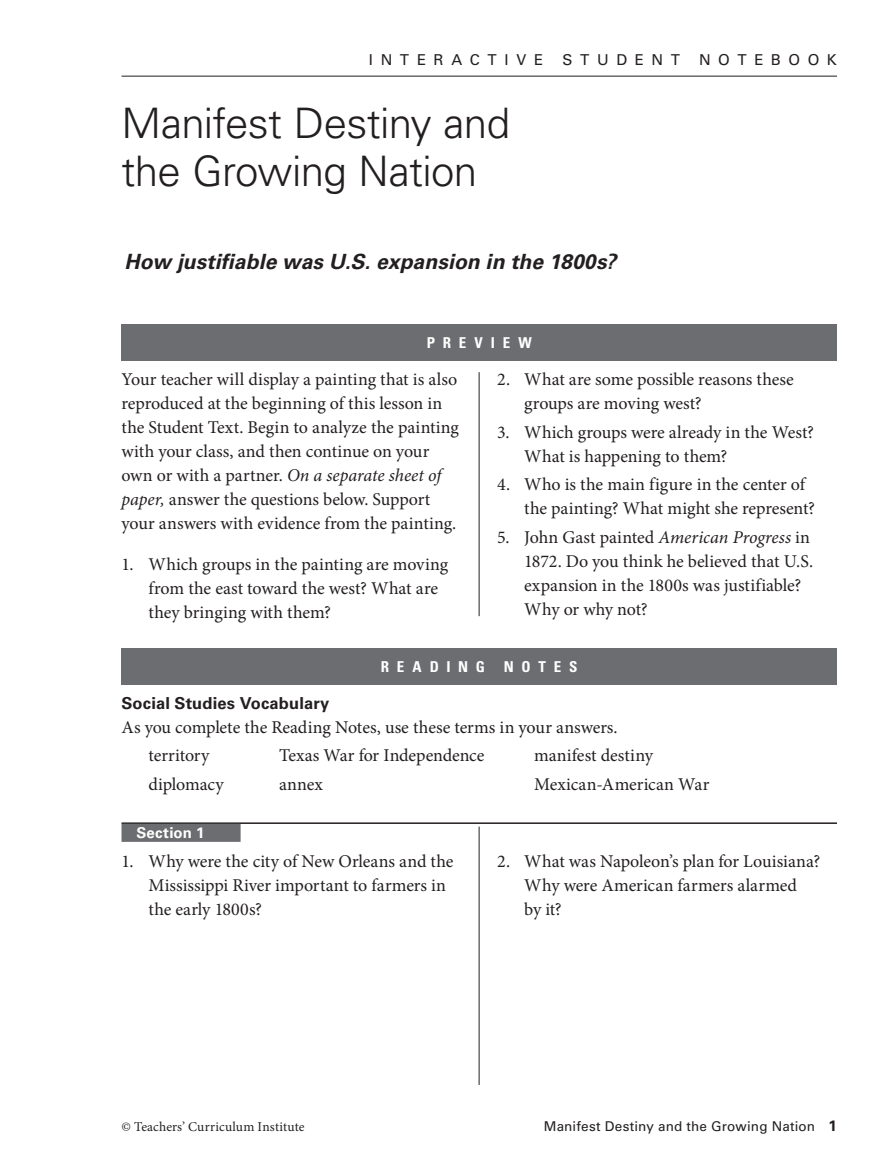
<style>
.page{position:relative;width:891px;height:1175px;background:#fff}
.page>*{position:absolute;margin:0;border:0;box-sizing:border-box;transform-origin:0 0}
.t1{font:300 42px/48px "Univers LT Std";letter-spacing:-.015em;color:#231f20}
.t2{font:italic 700 21px "Univers LT Std";letter-spacing:.005em;color:#231f20}
.TXT_list_-_numbered{font:18px/24px "Minion Pro";letter-spacing:-.005em;color:#231f20}
.TXT_text_-_no_indent{font:18px/24px "Minion Pro";color:#231f20}
.Key_content_words{font:18px "Minion Pro";color:#231f20}
.Key_content_head{font:700 16.5px "Univers LT Std";letter-spacing:.01em;color:#231f20}
.t3{font:15px "Univers LT Std";letter-spacing:.51em;color:#231f20}
.TXT_text_in_box{font:700 condensed 15px "Univers LT Std";letter-spacing:.52em;color:#fff}
.Bar_type_sub_with_ru{font:700 15px "Univers LT Std";letter-spacing:.01em;color:#fff}
.RF_running_foot_-_ri{font:13.5px "Univers LT Std";letter-spacing:.01em;color:#231f20}
.Copyright_-_right{font:13.5px "Minion Pro";letter-spacing:.01em;color:#231f20}
.s1{font-style:italic}
.s2{font-weight:700;font-size:15px}
</style>
<div class="page">
<hr style="left:122px;top:76px;width:715px;height:1px;background:#231f20">
<div style="left:122px;top:649px;width:715px;height:36px;background:#6c6d70"></div>
<div style="left:122px;top:324px;width:715px;height:36px;background:#6c6d70"></div>
<hr style="left:122px;top:822px;width:715px;height:2px;background:#231f20">
<div style="left:122px;top:824px;width:119px;height:18px;background:#6c6d70"></div>
<hr style="left:479px;top:826px;width:1px;height:258px;background:#231f20">
<hr style="left:479px;top:372px;width:1px;height:244px;background:#231f20">
<p class="t3" style="left:369px;top:51px;width:176px">INTERACTIVE</p>
<p class="t3" style="left:563px;top:51px;width:119px">STUDENT</p>
<p class="t3" style="left:699px;top:51px;width:139px">NOTEBOOK</p>
<h1 class="t1" style="left:122px;top:100px;width:390px">Manifest Destiny and the Growing Nation</h1>
<p class="t2" style="left:124px;top:249px;width:493px">How justifiable was U.S. expansion in the 1800s?</p>
<p class="TXT_text_in_box" style="left:427px;top:333px;width:107px">PREVIEW</p>
<p class="TXT_text_-_no_indent" style="left:122px;top:367px;width:339px">Your teacher will display a painting that is also reproduced at the beginning of this lesson in the Student Text. Begin to analyze the painting with your class, and then continue on your own or with a partner. <span class="s1">On a separate sheet of paper,</span> answer the questions below. Support your answers with evidence from the painting.</p>
<p class="TXT_list_-_numbered" style="left:148px;top:552px;width:301px;text-indent:-27px">1. Which groups in the painting are moving from the east toward the west? What are they bringing with them?</p>
<p class="TXT_list_-_numbered" style="left:524px;top:367px;width:271px;text-indent:-27px">2. What are some possible reasons these groups are moving west?</p>
<p class="TXT_list_-_numbered" style="left:524px;top:420px;width:291px;text-indent:-27px">3. Which groups were already in the West?<br>What is happening to them?</p>
<p class="TXT_list_-_numbered" style="left:524px;top:472px;width:292px;text-indent:-27px">4. Who is the main figure in the center of the painting? What might she represent?</p>
<p class="TXT_list_-_numbered" style="left:524px;top:525px;width:290px;text-indent:-27px">5. John Gast painted <span class="s1">American Progress</span> in 1872. Do you think he believed that U.S. expansion in the 1800s was justifiable?<br>Why or why not?</p>
<p class="TXT_text_in_box" style="left:381px;top:657px;width:198px">READING NOTES</p>
<p class="Key_content_head" style="left:122px;top:693px;width:209px">Social Studies Vocabulary</p>
<p class="TXT_text_-_no_indent" style="left:122px;top:715px;width:498px">As you complete the Reading Notes, use these terms in your answers.</p>
<p class="Key_content_words" style="left:148px;top:743px;width:62px">territory</p>
<p class="Key_content_words" style="left:279px;top:743px;width:207px">Texas War for Independence</p>
<p class="Key_content_words" style="left:534px;top:743px;width:121px">manifest destiny</p>
<p class="Key_content_words" style="left:148px;top:772px;width:77px">diplomacy</p>
<p class="Key_content_words" style="left:279px;top:772px;width:46px">annex</p>
<p class="Key_content_words" style="left:534px;top:772px;width:177px">Mexican-American War</p>
<p class="Bar_type_sub_with_ru" style="left:136px;top:823px;width:70px">Section 1</p>
<p class="TXT_list_-_numbered" style="left:148px;top:849px;width:307px;text-indent:-27px">1. Why were the city of New Orleans and the<br>Mississippi River important to farmers in the early 1800s?</p>
<p class="TXT_list_-_numbered" style="left:524px;top:849px;width:297px;text-indent:-27px">2. What was Napoleon’s plan for Louisiana?<br>Why were American farmers alarmed<br>by it?</p>
<p class="Copyright_-_right" style="left:122px;top:1118px;width:185px">© Teachers’ Curriculum Institute</p>
<p class="RF_running_foot_-_ri" style="left:544px;top:1118px;width:295px">Manifest Destiny and the Growing Nation <span class="s2">1</span></p>
</div>
